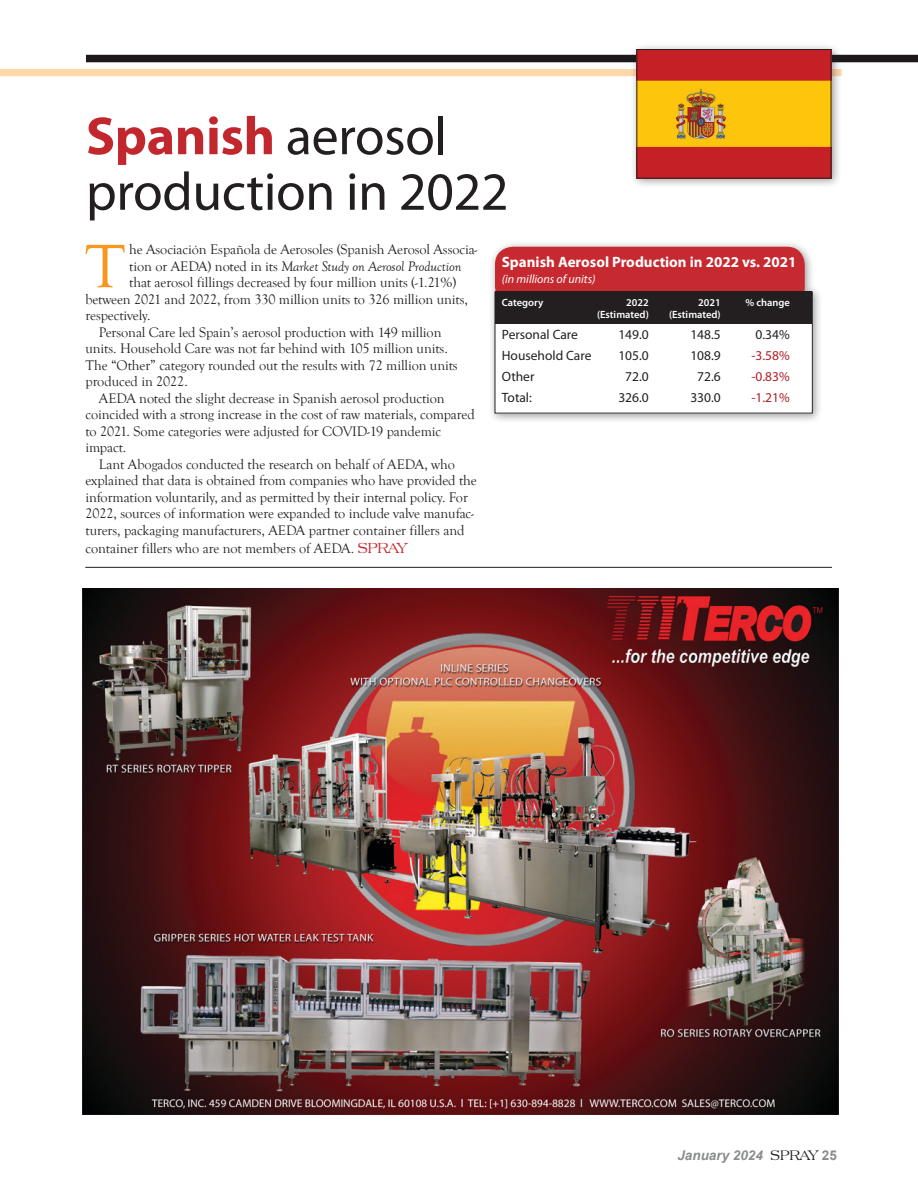
<style>
.page{position:relative;width:918px;height:1202px;background:#fff}
.page>*{position:absolute;margin:0;border:0;box-sizing:border-box;transform-origin:0 0}
.t1{font:63.3px "Goudy Old Style T";color:#f8961d}
.t2{font:54px/55.5px "Myriad Pro";letter-spacing:-.005em;color:#231f20}
.t3{font:700 15px "Myriad Pro";color:#fff}
.t4{font:14.25px "Goudy Old Style T";letter-spacing:-.005em;color:#231f20}
.t5{font:italic 14.25px "Goudy Old Style T";letter-spacing:-.005em;color:#231f20}
.t6{font:13.5px "Myriad Pro";color:#231f20}
.t7{font:italic 700 13.5px "Arial";color:#8a8c8e}
.t8{font:13.5px "Myriad Pro";color:#b11f24}
.t9{font:italic 12px "Myriad Pro";color:#fff}
.t10{font:600 10.5px "Myriad Pro";color:#fff}
.s1{font-weight:700;color:#c1272d}
.s2{font-style:normal}
.s3{font-family:"Engravers Roman BT";color:#c1272d}
.s4{font-family:"Engravers Roman BT";font-weight:400;font-style:normal;color:#231f20}
</style>
<div class="page">
<hr style="left:85px;top:567px;width:747px;height:1px;background:#231f20">
<div style="left:86px;top:55px;width:832px;height:7px;background:#1f181a"></div>
<div style="left:0;top:69px;width:842px;height:7px;background:#fed7aa"></div>
<div style="left:630px;top:43px;width:211px;height:146px;background:#231f20;opacity:.44"></div>
<img style="left:639px;top:51px;width:190px;height:125px">
<div style="left:637px;top:49px;width:194px;height:129px;border:1px solid #231f20"></div>
<div style="left:488px;top:240px;width:335px;height:184px;background:#231f20;opacity:.44"></div>
<div style="left:495px;top:247px;width:310px;height:57px;background:#c62930;border-radius:18px"></div>
<div style="left:495px;top:292px;width:317px;height:121px;background:#fff"></div>
<div style="left:495px;top:291px;width:317px;height:33px;background:#231f20"></div>
<img style="left:82px;top:588px;width:756px;height:526px">
<h2 class="t2" style="left:86px;top:107px;width:424px"><span class="s1">Spanish</span> aerosol production in 2022</h2>
<h1 class="t1" style="left:86px;top:232px;width:41px">T</h1>
<p class="t4" style="left:129px;top:241px;width:350px">he Asociación Española de Aerosoles (Spanish Aerosol Associa-</p>
<p class="t3" style="left:502px;top:252px;width:296px">Spanish Aerosol Production in 2022 vs. 2021</p>
<p class="t9" style="left:502px;top:272px;width:95px">(in millions of units)</p>
<p class="t10" style="left:502px;top:295px;width:43px">Category</p>
<p class="t10" style="left:626px;top:295px;width:24px">2022</p>
<p class="t10" style="left:698px;top:295px;width:24px">2021</p>
<p class="t10" style="left:745px;top:295px;width:46px">% change</p>
<p class="t10" style="left:597px;top:307px;width:53px">(Estimated)</p>
<p class="t10" style="left:669px;top:307px;width:53px">(Estimated)</p>
<p class="t6" style="left:502px;top:326px;width:78px">Personal Care</p>
<p class="t6" style="left:618px;top:326px;width:32px">149.0</p>
<p class="t6" style="left:690px;top:326px;width:32px">148.5</p>
<p class="t6" style="left:756px;top:326px;width:36px">0.34%</p>
<p class="t6" style="left:502px;top:347px;width:91px">Household Care</p>
<p class="t6" style="left:618px;top:347px;width:32px">105.0</p>
<p class="t6" style="left:690px;top:347px;width:32px">108.9</p>
<p class="t8" style="left:751px;top:347px;width:40px">-3.58%</p>
<p class="t6" style="left:502px;top:368px;width:34px">Other</p>
<p class="t6" style="left:625px;top:368px;width:25px">72.0</p>
<p class="t6" style="left:697px;top:368px;width:25px">72.6</p>
<p class="t8" style="left:751px;top:368px;width:40px">-0.83%</p>
<p class="t6" style="left:502px;top:389px;width:32px">Total:</p>
<p class="t6" style="left:618px;top:389px;width:32px">326.0</p>
<p class="t6" style="left:690px;top:389px;width:32px">330.0</p>
<p class="t8" style="left:751px;top:389px;width:40px">-1.21%</p>
<p class="t5" style="left:129px;top:258px;width:334px"><span class="s2">tion or AEDA) noted in its</span> Market Study on Aerosol Production</p>
<p class="t4" style="left:129px;top:274px;width:329px">that aerosol fillings decreased by four million units (-1.21%)</p>
<p class="t4" style="left:85px;top:291px;width:384px">between 2021 and 2022, from 330 million units to 326 million units,</p>
<p class="t4" style="left:85px;top:307px;width:67px">respectively.</p>
<p class="t4" style="left:99px;top:324px;width:344px">Personal Care led Spain’s aerosol production with 149 million</p>
<p class="t4" style="left:85px;top:340px;width:364px">units. Household Care was not far behind with 105 million units.</p>
<p class="t4" style="left:85px;top:357px;width:374px">The “Other” category rounded out the results with 72 million units</p>
<p class="t4" style="left:85px;top:373px;width:104px">produced in 2022.</p>
<p class="t4" style="left:99px;top:390px;width:347px">AEDA noted the slight decrease in Spanish aerosol production</p>
<p class="t4" style="left:85px;top:406px;width:391px">coincided with a strong increase in the cost of raw materials, compared</p>
<p class="t4" style="left:85px;top:423px;width:357px">to 2021. Some categories were adjusted for COVID-19 pandemic</p>
<p class="t4" style="left:85px;top:439px;width:42px">impact.</p>
<p class="t4" style="left:99px;top:456px;width:358px">Lant Abogados conducted the research on behalf of AEDA, who</p>
<p class="t4" style="left:85px;top:472px;width:393px">explained that data is obtained from companies who have provided the</p>
<p class="t4" style="left:85px;top:489px;width:384px">information voluntarily, and as permitted by their internal policy. For</p>
<p class="t4" style="left:85px;top:505px;width:390px">2022, sources of information were expanded to include valve manufac-</p>
<p class="t4" style="left:85px;top:522px;width:381px">turers, packaging manufacturers, AEDA partner container fillers and</p>
<p class="t4" style="left:85px;top:540px;width:323px">container fillers who are not members of AEDA. <span class="s3">SPRAY</span></p>
<p class="t7" style="left:677px;top:1146px;width:161px">January 2024 <span class="s4">SPRAY</span> <span class="s2">25</span></p>
</div>
